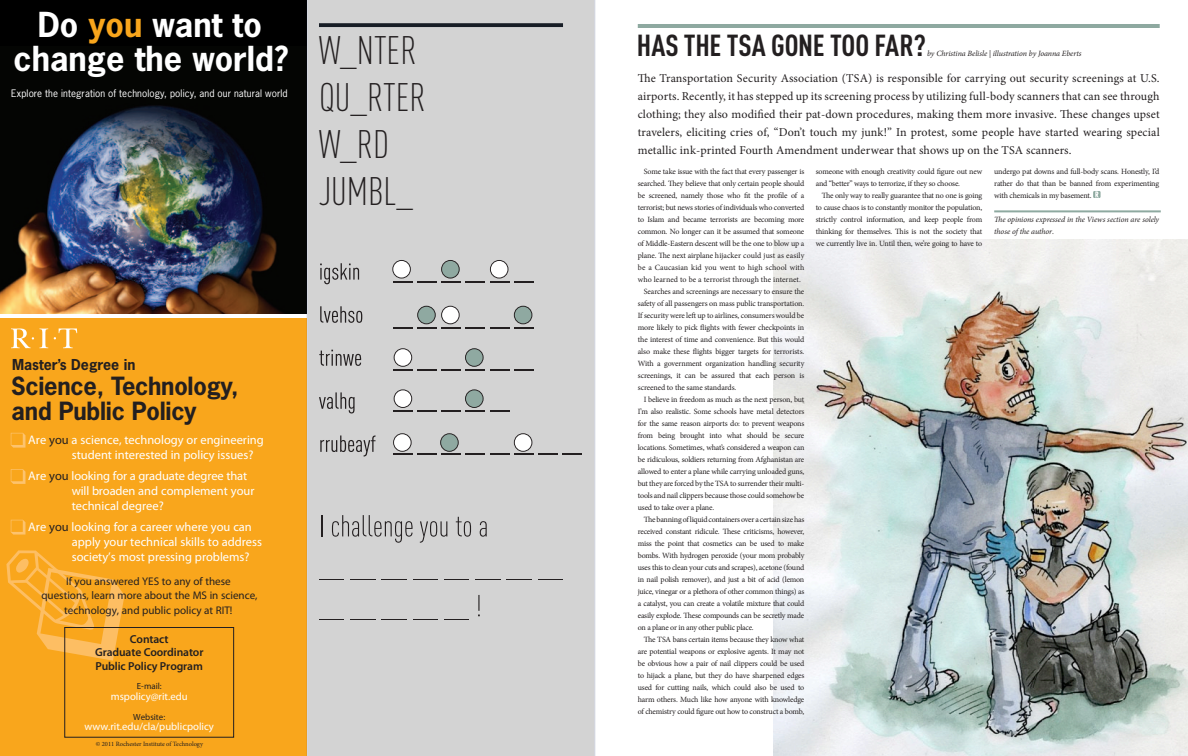
<style>
.page{position:relative;width:1188px;height:756px;background:#fff}
.page>*{position:absolute;margin:0;border:0;box-sizing:border-box;transform-origin:0 0}
.t1{font:300 39.2px "DIN Cond";color:#231f20}
.t2{font:700 32.4px/34.6px "News Gothic Std";color:#fff;text-align:center}
.t3{font:700 30px "DIN Cond";letter-spacing:-.005em;color:#231f20}
.t4{font:700 23.6px/24.8px "News Gothic Std";letter-spacing:-.01em;color:#231f20}
.t5{font:700 14.2px "News Gothic Std";color:#231f20}
.t6{font:12.5px/15px "Myriad Pro";color:#fff}
.t7{font:12px/18px "Minion Pro";letter-spacing:.01em;color:#231f20;text-align:justify}
.t8{font:600 11.6px/13.4px "Myriad Pro";letter-spacing:-.01em;color:#231f20;text-align:center}
.t9{font:11.1px/14.3px "Myriad Pro";color:#231f20;text-align:center}
.t10{font:10.7px "Myriad Pro";color:#fff}
.t11{font:9.7px "News Gothic Std";letter-spacing:.01em;color:#fff}
.t12{font:8.9px "Myriad Pro";color:#231f20}
.t13{font:8px/12px "Minion Pro";letter-spacing:-.02em;color:#231f20;text-align:justify}
.t14{font:italic 8px/12px "Minion Pro";letter-spacing:-.01em;color:#231f20}
.t15{font:6.5px "Minion Pro";letter-spacing:-.005em;color:#231f20}
.s1{color:#f9a61c}
.s2{color:#231f20}
.s3{font-style:normal}
</style>
<div class="page">
<img style="left:774px;top:239px;width:414px;height:517px">
<svg style="left:1093px;top:191px;width:8px;height:7px"></svg>
<hr style="left:638px;top:24px;width:522px;height:4px;background:#8ea9a0">
<hr style="left:994px;top:210px;width:167px;height:2px;background:#8ea9a0">
<div style="left:0;top:318px;width:307px;height:438px;background:#f9a61c"></div>
<svg style="left:6px;top:550px;width:118px;height:111px"></svg>
<div style="left:64px;top:627px;width:170px;height:110px;border:1px solid #231f20"></div>
<svg style="left:11px;top:520px;width:14px;height:15px"></svg>
<svg style="left:11px;top:469px;width:14px;height:15px"></svg>
<svg style="left:11px;top:433px;width:14px;height:15px"></svg>
<div style="left:0;top:0;width:307px;height:314px;background:#000"></div>
<img style="left:0;top:46px;width:307px;height:268px">
<svg style="left:11px;top:328px;width:37px;height:20px"></svg>
<svg style="left:54px;top:328px;width:23px;height:20px"></svg>
<div style="left:307px;top:0;width:288px;height:756px;background:#d3d3d3"></div>
<svg style="left:321px;top:515px;width:1px;height:21px"></svg>
<svg style="left:332px;top:515px;width:81px;height:28px;background:#b8b7b7"></svg>
<svg style="left:420px;top:521px;width:27px;height:22px"></svg>
<svg style="left:456px;top:517px;width:15px;height:20px"></svg>
<svg style="left:480px;top:521px;width:7px;height:16px"></svg>
<svg style="left:319px;top:579px;width:25px;height:1px"></svg>
<svg style="left:350px;top:579px;width:26px;height:1px"></svg>
<svg style="left:382px;top:579px;width:25px;height:1px"></svg>
<svg style="left:413px;top:579px;width:25px;height:1px"></svg>
<svg style="left:444px;top:579px;width:25px;height:1px"></svg>
<svg style="left:475px;top:579px;width:26px;height:1px"></svg>
<svg style="left:507px;top:579px;width:25px;height:1px"></svg>
<svg style="left:538px;top:579px;width:25px;height:1px"></svg>
<svg style="left:319px;top:619px;width:25px;height:1px"></svg>
<svg style="left:350px;top:619px;width:26px;height:1px"></svg>
<svg style="left:382px;top:619px;width:25px;height:1px"></svg>
<svg style="left:413px;top:619px;width:25px;height:1px"></svg>
<svg style="left:444px;top:619px;width:25px;height:1px"></svg>
<svg style="left:478px;top:595px;width:2px;height:21px"></svg>
<svg style="left:319px;top:23px;width:244px;height:4px"></svg>
<svg style="left:320px;top:263px;width:39px;height:21px"></svg>
<svg style="left:320px;top:306px;width:42px;height:17px"></svg>
<svg style="left:319px;top:350px;width:42px;height:16px"></svg>
<svg style="left:319px;top:392px;width:36px;height:21px"></svg>
<svg style="left:320px;top:435px;width:56px;height:22px"></svg>
<svg style="left:393px;top:306px;width:141px;height:22px;background:#bcc0bf"></svg>
<svg style="left:393px;top:348px;width:141px;height:23px;background:#bebfbf"></svg>
<svg style="left:393px;top:389px;width:117px;height:23px;background:#bdbebe"></svg>
<svg style="left:393px;top:433px;width:189px;height:22px;background:#bfc0c0"></svg>
<svg style="left:392px;top:260px;width:142px;height:23px;background:#bec0bf"></svg>
<p class="t2" style="left:14px;top:7px;width:276px">Do <span class="s1">you</span> want to change the world?</p>
<p class="t11" style="left:11px;top:87px;width:278px">Explore the integration of technology, policy, and our natural world</p>
<p class="t1" style="left:319px;top:27px;width:99px">W_NTER</p>
<p class="t1" style="left:319px;top:74px;width:108px">QU_RTER</p>
<p class="t1" style="left:319px;top:122px;width:72px">W_RD</p>
<p class="t1" style="left:319px;top:169px;width:95px">JUMBL_</p>
<p class="t5" style="left:12px;top:355px;width:125px">Master’s Degree in</p>
<p class="t4" style="left:11px;top:373px;width:229px">Science, Technology, and Public Policy</p>
<p class="t6" style="left:72px;top:432px;width:194px;text-indent:-43px">Are <span class="s2">you</span> a science, technology or engineering student interested in policy issues?</p>
<p class="t6" style="left:72px;top:468px;width:184px;text-indent:-43px">Are <span class="s2">you</span> looking for a graduate degree that will broaden and complement your technical degree?</p>
<p class="t6" style="left:72px;top:519px;width:192px;text-indent:-43px">Are <span class="s2">you</span> looking for a career where you can apply your technical skills to address society’s most pressing problems?</p>
<p class="t9" style="left:41px;top:574px;width:218px">If you answered YES to any of these<br>questions, learn more about the MS in science, technology, and public policy at RIT!</p>
<p class="t8" style="left:95px;top:632px;width:110px">Contact<br>Graduate Coordinator<br>Public Policy Program</p>
<p class="t12" style="left:137px;top:681px;width:26px">E-mail:</p>
<p class="t10" style="left:111px;top:690px;width:78px">mspolicy@rit.edu</p>
<p class="t12" style="left:133px;top:711px;width:33px">Website:</p>
<p class="t10" style="left:85px;top:720px;width:131px">www.rit.edu/cla/publicpolicy</p>
<p class="t15" style="left:96px;top:739px;width:109px">© 2011 Rochester Institute of Technology</p>
<p class="t3" style="left:637px;top:27px;width:291px">HAS THE TSA GONE TOO FAR?</p>
<p class="t14" style="left:927px;top:48px;width:156px">by Christina Belisle | illustration by Joanna Eberts</p>
<p class="t7" style="left:638px;top:69px;width:523px">The Transportation Security Association (TSA) is responsible for carrying out security screenings at U.S. airports. Recently, it has stepped up its screening process by utilizing full-body scanners that can see through clothing; they also modified their pat-down procedures, making them more invasive. These changes upset travelers, eliciting cries of, “Don’t touch my junk!” In protest, some people have started wearing special metallic ink-printed Fourth Amendment underwear that shows up on the TSA scanners.</p>
<p class="t13" style="left:816px;top:165px;width:168px">someone with enough creativity could figure out new and “better” ways to terrorize, if they so choose.</p>
<p class="t13" style="left:816px;top:189px;width:168px;text-indent:6px">The only way to really guarantee that no one is going to cause chaos is to constantly monitor the population, strictly control information, and keep people from thinking for themselves. This is not the society that we currently live in. Until then, we’re going to have to</p>
<p class="t13" style="left:638px;top:165px;width:168px;text-indent:6px">Some take issue with the fact that every passenger is searched. They believe that only certain people should be screened, namely those who fit the profile of a terrorist; but news stories of individuals who converted to Islam and became terrorists are becoming more common. No longer can it be assumed that someone of Middle-Eastern descent will be the one to blow up a plane. The next airplane hijacker could just as easily be a Caucasian kid you went to high school with who learned to be a terrorist through the internet.</p>
<p class="t13" style="left:638px;top:285px;width:168px;text-indent:6px">Searches and screenings are necessary to ensure the safety of all passengers on mass public transportation.<br>If security were left up to airlines, consumers would be more likely to pick flights with fewer checkpoints in the interest of time and convenience. But this would also make these flights bigger targets for terrorists.<br>With a government organization handling security screenings, it can be assured that each person is screened to the same standards.</p>
<p class="t13" style="left:638px;top:393px;width:168px;text-indent:6px">I believe in freedom as much as the next person, but I’m also realistic. Some schools have metal detectors for the same reason airports do: to prevent weapons from being brought into what should be secure locations. Sometimes, what’s considered a weapon can be ridiculous, soldiers returning from Afghanistan are allowed to enter a plane while carrying unloaded guns, but they are forced by the TSA to surrender their multi&shy;tools and nail clippers because those could somehow be used to take over a plane.</p>
<p class="t13" style="left:638px;top:513px;width:168px;text-indent:6px">The banning of liquid containers over a certain size has received constant ridicule. These criticisms, however, miss the point that cosmetics can be used to make bombs. With hydrogen peroxide (your mom probably uses this to clean your cuts and scrapes), acetone (found in nail polish remover), and just a bit of acid (lemon juice, vinegar or a plethora of other common things) as a catalyst, you can create a volatile mixture that could easily explode. These compounds can be secretly made on a plane or in any other public place.</p>
<p class="t13" style="left:638px;top:633px;width:168px;text-indent:6px">The TSA bans certain items because they know what are potential weapons or explosive agents. It may not be obvious how a pair of nail clippers could be used to hijack a plane, but they do have sharpened edges used for cutting nails, which could also be used to harm others. Much like how anyone with knowledge of chemistry could figure out how to construct a bomb,</p>
<p class="t13" style="left:994px;top:165px;width:167px">undergo pat downs and full-body scans. Honestly, I’d rather do that than be banned from experimenting with chemicals in my basement.</p>
<p class="t14" style="left:994px;top:213px;width:166px">The opinions expressed in the Views section are solely those of the author<span class="s3">.</span></p>
</div>
